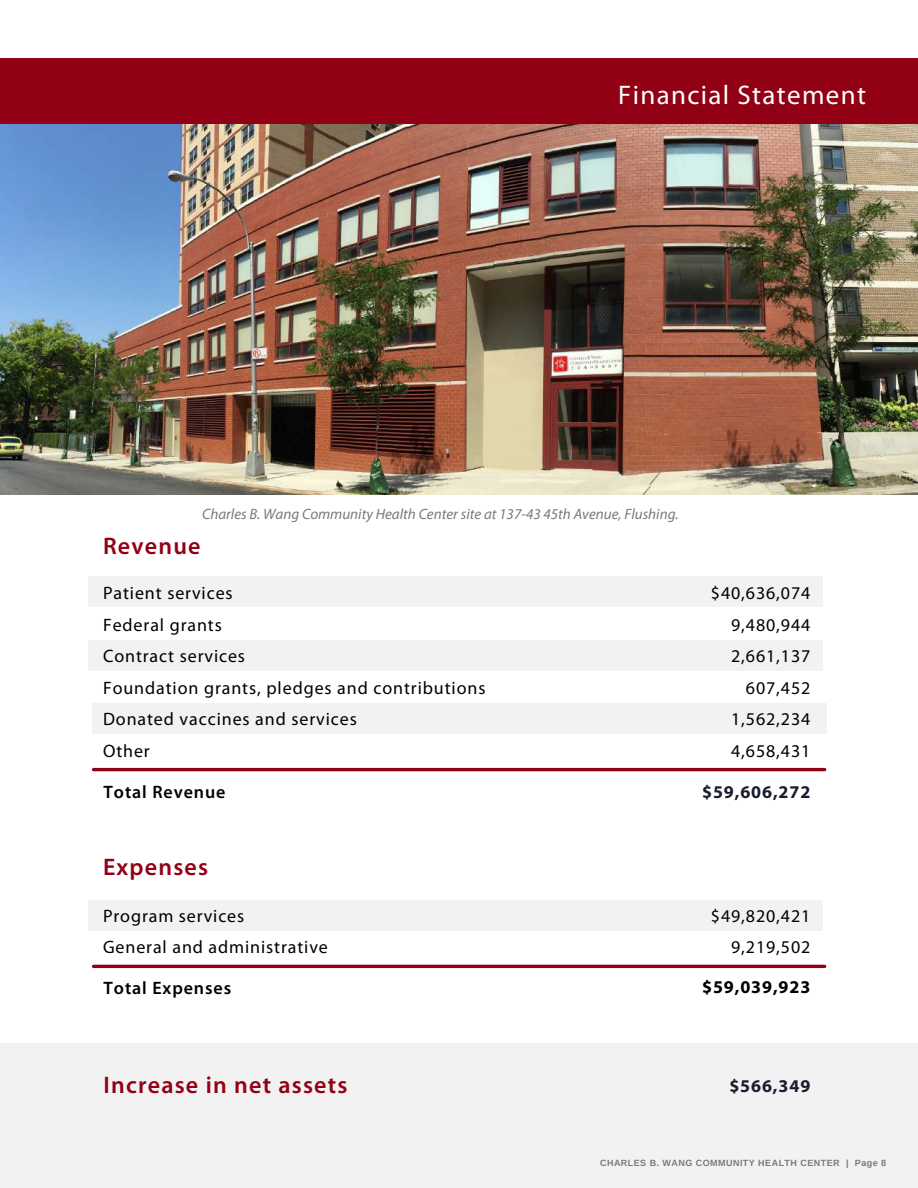
<style>
.page{position:relative;width:918px;height:1188px;background:#fff}
.page>*{position:absolute;margin:0;border:0;box-sizing:border-box;transform-origin:0 0}
.t1{font:27px "Myriad Pro";letter-spacing:.05em;color:#fff}
.t2{font:600 24px "Myriad Pro";letter-spacing:.05em;color:#910014}
.t3{font:18px/31.5px "Myriad Pro";letter-spacing:.05em;color:#000}
.t4{font:600 18px "Myriad Pro";letter-spacing:.05em;color:#000}
.t5{font:700 18px "Myriad Pro";letter-spacing:.05em;color:#191d2d}
.t6{font:700 18px "Myriad Pro";letter-spacing:.05em;color:#000}
.t7{font:italic 15px "Myriad Pro";color:#7b7979}
.t8{font:700 9px "Arimo";letter-spacing:.05em;color:#7b7979}
</style>
<div class="page">
<img style="left:0;top:123px;width:918px;height:372px">
<div style="left:0;top:58px;width:918px;height:65px;background:#910014"></div>
<div style="left:0;top:1043px;width:918px;height:145px;background:#f2f2f2"></div>
<div style="left:88px;top:577px;width:735px;height:30px;background:#f2f2f2"></div>
<div style="left:88px;top:640px;width:735px;height:31px;background:#f2f2f2"></div>
<div style="left:88px;top:900px;width:735px;height:31px;background:#f2f2f2"></div>
<div style="left:92px;top:703px;width:734px;height:30px;background:#f2f2f2"></div>
<hr style="left:93px;top:768px;width:732px;height:3px;background:#910014">
<hr style="left:93px;top:965px;width:732px;height:3px;background:#910014">
<h1 class="t1" style="left:618px;top:84px;width:249px">Financial Statement</h1>
<p class="t7" style="left:202px;top:508px;width:478px">Charles B. Wang Community Health Center site at 137-43 45th Avenue, Flushing.</p>
<h2 class="t2" style="left:103px;top:536px;width:99px">Revenue</h2>
<p class="t3" style="left:103px;top:579px;width:384px">Patient services<br>Federal grants<br>Contract services<br>Foundation grants, pledges and contributions<br>Donated vaccines and services<br>Other</p>
<p class="t4" style="left:104px;top:785px;width:123px">Total Revenue</p>
<h2 class="t2" style="left:103px;top:857px;width:107px">Expenses</h2>
<p class="t3" style="left:103px;top:902px;width:226px">Program services<br>General and administrative</p>
<p class="t4" style="left:104px;top:980px;width:129px">Total Expenses</p>
<p class="t3" style="left:711px;top:579px;width:101px;text-align:right">$40,636,074<br>9,480,944<br>2,661,137<br>607,452<br>1,562,234<br>4,658,431</p>
<p class="t5" style="left:702px;top:784px;width:110px">$59,606,272</p>
<p class="t3" style="left:711px;top:902px;width:101px;text-align:right">$49,820,421<br>9,219,502</p>
<p class="t6" style="left:702px;top:980px;width:110px">$59,039,923</p>
<h2 class="t2" style="left:104px;top:1075px;width:245px">Increase in net assets</h2>
<p class="t5" style="left:729px;top:1078px;width:82px">$566,349</p>
<p class="t8" style="left:600px;top:1158px;width:288px">CHARLES B. WANG COMMUNITY HEALTH CENTER | Page 8</p>
</div>
